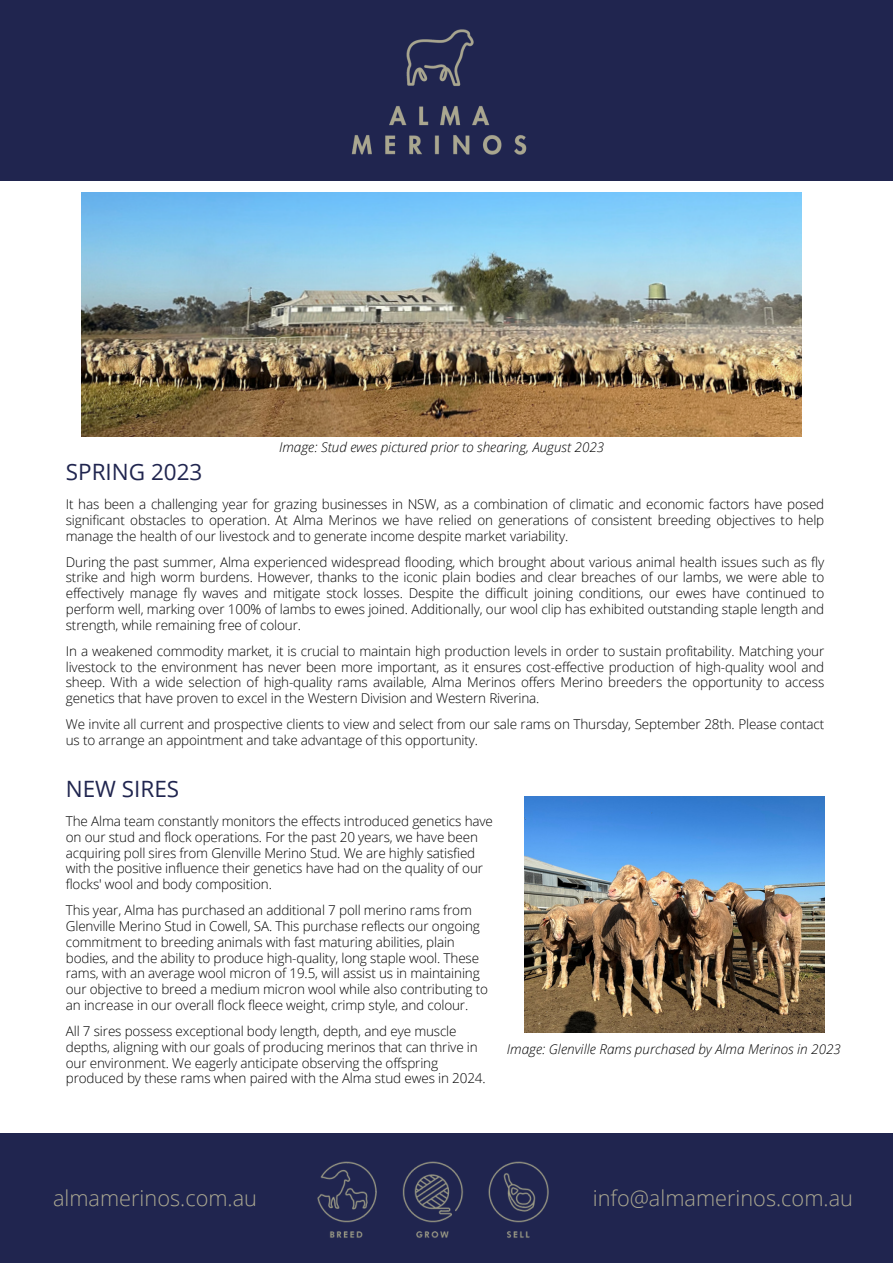
<style>
.page{position:relative;width:893px;height:1264px;background:#fff}
.page>*{position:absolute;margin:0;border:0;box-sizing:border-box;transform-origin:0 0}
.t1{font:22.5px "Open Sans";color:#20254f}
.t2{font:300 21.75px "Open Sans";color:#aba891}
.t3{font:300 13.5px/15.8px "Open Sans";letter-spacing:-.01em;color:#000}
.t4{font:italic 300 13.5px "Open Sans";color:#000}
</style>
<div class="page">
<div style="left:0;top:0;width:892px;height:180px;background:#20254f"></div>
<img style="left:351px;top:29px;width:176px;height:126px">
<div style="left:0;top:1132px;width:892px;height:130px;background:#20254f"></div>
<img style="left:317px;top:1161px;width:232px;height:77px">
<img style="left:82px;top:193px;width:719px;height:244px">
<img style="left:524px;top:796px;width:300px;height:236px">
<p class="t1" style="left:66px;top:456px;width:138px">SPRING 2023</p>
<p class="t4" style="left:279px;top:437px;width:326px">Image: Stud ewes pictured prior to shearing, August 2023</p>
<p class="t3" style="left:66px;top:496px;width:760px;text-align:justify">It has been a challenging year for grazing businesses in NSW, as a combination of climatic and economic factors have posed significant obstacles to operation. At Alma Merinos we have relied on generations of consistent breeding objectives to help manage the health of our livestock and to generate income despite market variability.</p>
<p class="t3" style="left:66px;top:553px;width:760px;text-align:justify">During the past summer, Alma experienced widespread flooding, which brought about various animal health issues such as fly strike and high worm burdens. However, thanks to the iconic plain bodies and clear breaches of our lambs, we were able to effectively manage fly waves and mitigate stock losses. Despite the difficult joining conditions, our ewes have continued to perform well, marking over 100% of lambs to ewes joined. Additionally, our wool clip has exhibited outstanding staple length and strength, while remaining free of colour.</p>
<p class="t3" style="left:66px;top:643px;width:760px;text-align:justify">In a weakened commodity market, it is crucial to maintain high production levels in order to sustain profitability. Matching your livestock to the environment has never been more important, as it ensures cost-effective production of high-quality wool and sheep. With a wide selection of high-quality rams available, Alma Merinos offers Merino breeders the opportunity to access genetics that have proven to excel in the Western Division and Western Riverina.</p>
<p class="t3" style="left:66px;top:716px;width:760px">We invite all current and prospective clients to view and select from our sale rams on Thursday, September 28th. Please contact us to arrange an appointment and take advantage of this opportunity.</p>
<p class="t1" style="left:66px;top:773px;width:115px">NEW SIRES</p>
<p class="t3" style="left:66px;top:813px;width:428px">The Alma team constantly monitors the effects introduced genetics have on our stud and flock operations. For the past 20 years, we have been acquiring poll sires from Glenville Merino Stud. We are highly satisfied with the positive influence their genetics have had on the quality of our flocks' wool and body composition.</p>
<p class="t3" style="left:66px;top:902px;width:424px">This year, Alma has purchased an additional 7 poll merino rams from Glenville Merino Stud in Cowell, SA. This purchase reflects our ongoing commitment to breeding animals with fast maturing abilities, plain bodies, and the ability to produce high-quality, long staple wool. These rams, with an average wool micron of 19.5, will assist us in maintaining our objective to breed a medium micron wool while also contributing to an increase in our overall flock fleece weight, crimp style, and colour.</p>
<p class="t3" style="left:66px;top:1023px;width:421px">All 7 sires possess exceptional body length, depth, and eye muscle depths, aligning with our goals of producing merinos that can thrive in our environment. We eagerly anticipate observing the offspring produced by these rams when paired with the Alma stud ewes in 2024.</p>
<p class="t4" style="left:507px;top:1039px;width:335px">Image: Glenville Rams purchased by Alma Merinos in 2023</p>
<p class="t2" style="left:53px;top:1182px;width:205px">almamerinos.com.au</p>
<p class="t2" style="left:592px;top:1182px;width:262px">info@almamerinos.com.au</p>
</div>
